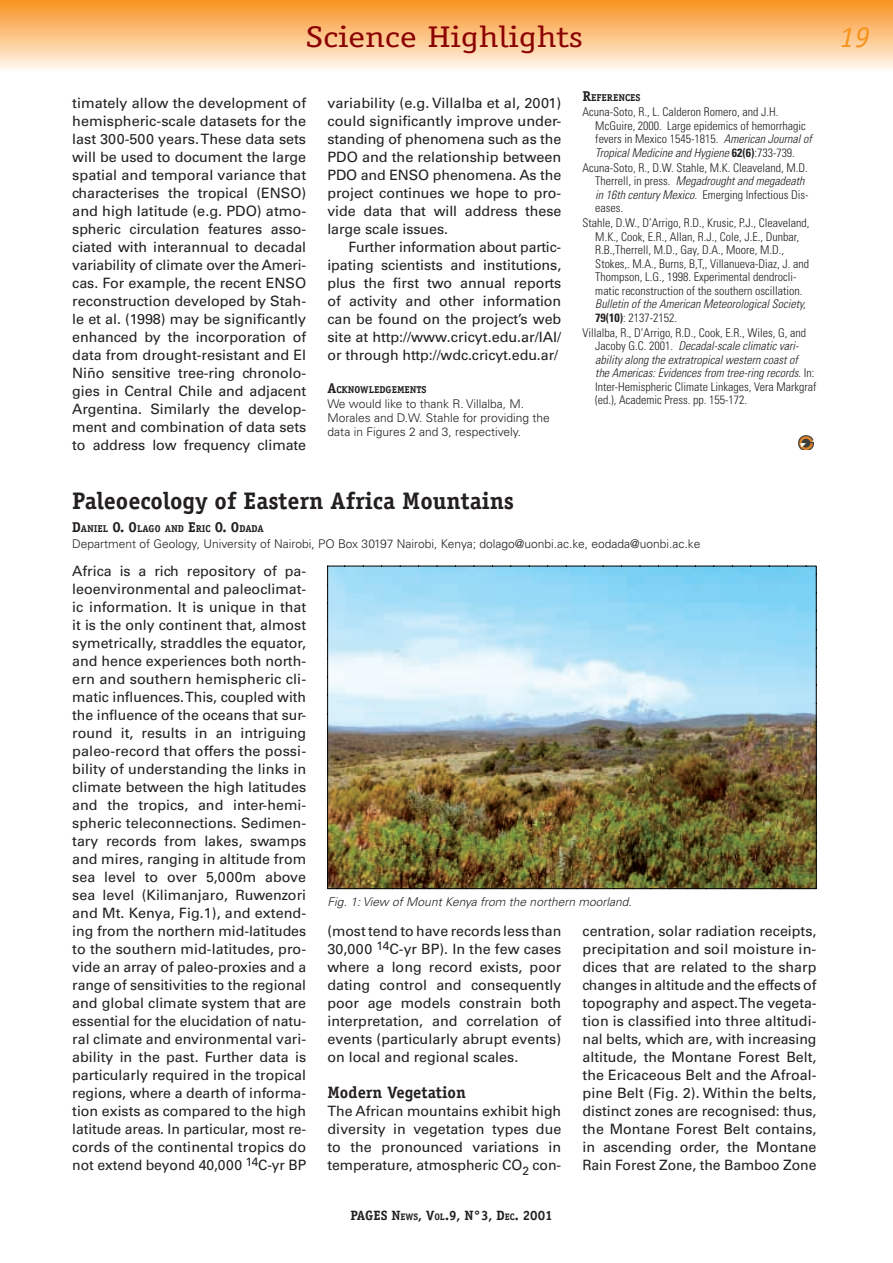
<style>
.page{position:relative;width:893px;height:1263px;background:#fff}
.page>*{position:absolute;margin:0;border:0;box-sizing:border-box;transform-origin:0 0}
.t1{font:30px "Officina Serif";color:#8b0202;scale:1.2 1}
.t2{font:italic 30px "Officina Serif";color:#f7931d}
.t3{font:700 24px "Officina Serif";color:#231f20}
.t4{font:700 16.5px "Officina Serif";color:#231f20}
.t5{font:14.25px/18px "Univers";letter-spacing:-.005em;color:#231f20;text-align:justify}
.t6{font:700 13.5px "Officina Serif";color:#231f20}
.t7{font:300 condensed 12px/13.5px "Univers";color:#231f20}
.t8{font:300 12px/13.8px "Univers";color:#231f20}
.t9{font:italic 300 12px "Univers";color:#231f20}
.t10{font:700 10.05px "Officina Serif";color:#231f20}
.s1{font-size:14.25px}
.s2{font-style:italic}
.s3{font-weight:700}
.s4{font-size:9.45px}
</style>
<div class="page">
<div style="left:0;top:0;width:893px;height:72px;background:linear-gradient(to bottom,#f8911e,#fff9f1)"></div>
<img style="left:798px;top:435px;width:15px;height:14px">
<img style="left:329px;top:568px;width:485px;height:319px">
<div style="left:327px;top:566px;width:489px;height:323px;border:1px dashed #000"></div>
<p class="t1" style="left:306px;top:19px;width:232px">Science Highlights</p>
<p class="t2" style="left:840px;top:19px;width:31px">19</p>
<p class="t5" style="left:72px;top:94px;width:235px">timately allow the development of hemispheric-scale datasets for the last 300-500 years. These data sets will be used to document the large spatial and temporal variance that characterises the tropical (ENSO) and high latitude (e.g. PDO) atmo&shy;spheric circulation features asso&shy;ciated with interannual to decadal variability of climate over the Ameri&shy;cas. For example, the recent ENSO reconstruction developed by Stah&shy;le et al. (1998) may be significantly enhanced by the incorporation of data from drought-resistant and El Niño sensitive tree-ring chronolo&shy;gies in Central Chile and adjacent Argentina. Similarly the develop&shy;ment and combination of data sets to address low frequency climate</p>
<p class="t5" style="left:327px;top:94px;width:235px">variability (e.g. Villalba et al, 2001)</p>
<p class="t5" style="left:327px;top:112px;width:235px">could significantly improve under-</p>
<p class="t5" style="left:327px;top:130px;width:235px">standing of phenomena such as the</p>
<p class="t5" style="left:327px;top:148px;width:235px">PDO and the relationship between</p>
<p class="t5" style="left:327px;top:166px;width:235px">PDO and ENSO phenomena. As the</p>
<p class="t5" style="left:327px;top:184px;width:235px">project continues we hope to pro-</p>
<p class="t5" style="left:327px;top:202px;width:235px">vide data that will address these</p>
<p class="t5" style="left:327px;top:220px;width:122px">large scale issues.</p>
<p class="t5" style="left:349px;top:238px;width:214px">Further information about partic-</p>
<p class="t5" style="left:327px;top:256px;width:235px">ipating scientists and institutions,</p>
<p class="t5" style="left:327px;top:274px;width:235px">plus the first two annual reports</p>
<p class="t5" style="left:327px;top:292px;width:235px">of activity and other information</p>
<p class="t5" style="left:327px;top:310px;width:235px">can be found on the project’s web</p>
<p class="t5" style="left:327px;top:328px;width:235px">site at http://www.cricyt.edu.ar/IAI/</p>
<p class="t5" style="left:327px;top:346px;width:232px">or through http://wdc.cricyt.edu.ar/</p>
<p class="t10" style="left:327px;top:384px;width:101px"><span class="s1">A</span>CKNOWLEDGEMENTS</p>
<p class="t8" style="left:327px;top:397px;width:224px">We would like to thank R. Villalba, M.<br>Morales and D.W. Stahle for providing the data in Figures 2 and 3, respectively.</p>
<p class="t3" style="left:72px;top:487px;width:443px">Paleoecology of Eastern Africa Mountains</p>
<p class="t10" style="left:583px;top:92px;width:60px"><span class="s1">R</span>EFERENCES</p>
<p class="t7" style="left:595px;top:105px;width:218px;text-indent:-13px">Acuna-Soto, R., L. Calderon Romero, and J.H.<br>McGuire, 2000. Large epidemics of hemorrhagic fevers in Mexico 1545-1815. <span class="s2">American Journal of Tropical Medicine and Hygiene</span> <span class="s3">62(6)</span>:733-739.</p>
<p class="t7" style="left:595px;top:161px;width:215px;text-indent:-13px">Acuna-Soto, R., D.W. Stahle, M.K. Cleaveland, M.D.<br>Therrell, in press. <span class="s2">Megadrought and megadeath in 16th century Mexico.</span> Emerging Infectious Dis&shy;eases.</p>
<p class="t7" style="left:595px;top:216px;width:216px;text-indent:-13px">Stahle, D.W., D’Arrigo, R.D., Krusic, P.J., Cleaveland, M.K., Cook, E.R., Allan, R.J., Cole, J.E., Dunbar, R.B.,Therrell, M.D., Gay, D.A., Moore, M.D., Stokes,. M.A., Burns, B,T,, Villanueva-Diaz, J. and Thompson, L.G., 1998. Experimental dendrocli&shy;matic reconstruction of the southern oscillation.<br><span class="s2">Bulletin of the American Meteorological Society, </span><span class="s3">79(10)</span>: 2137-2152.</p>
<p class="t7" style="left:595px;top:326px;width:223px;text-indent:-13px">Villalba, R., D’Arrigo, R.D., Cook, E.R., Wiles, G, and Jacoby G.C. 2001. <span class="s2">Decadal-scale climatic vari&shy;ability along the extratropical western coast of<br>the Americas: Evidences from tree-ring records</span>. In:<br>Inter-Hemispheric Climate Linkages, Vera Markgraf (ed.), Academic Press. pp. 155-172.</p>
<p class="t10" style="left:72px;top:522px;width:193px"><span class="s1">D</span>ANIEL <span class="s1">O. O</span>LAGO AND <span class="s1">E</span>RIC <span class="s1">O. O</span>DADA</p>
<p class="t8" style="left:72px;top:537px;width:630px">Department of Geology, University of Nairobi, PO Box 30197 Nairobi, Kenya; dolago@uonbi.ac.ke, eodada@uonbi.ac.ke</p>
<p class="t5" style="left:72px;top:562px;width:235px">Africa is a rich repository of pa&shy;leoenvironmental and paleoclimat&shy;ic information. It is unique in that it is the only continent that, almost symetrically, straddles the equator, and hence experiences both north&shy;ern and southern hemispheric cli&shy;matic influences. This, coupled with the influence of the oceans that sur&shy;round it, results in an intriguing paleo-record that offers the possi&shy;bility of understanding the links in climate between the high latitudes and the tropics, and inter-hemi&shy;spheric teleconnections. Sedimen&shy;tary records from lakes, swamps and mires, ranging in altitude from sea level to over 5,000m above sea level (Kilimanjaro, Ruwenzori and Mt. Kenya, Fig.1), and extend&shy;ing from the northern mid-latitudes to the southern mid-latitudes, pro&shy;vide an array of paleo-proxies and a range of sensitivities to the regional and global climate system that are essential for the elucidation of natu&shy;ral climate and environmental vari&shy;ability in the past. Further data is particularly required in the tropical regions, where a dearth of informa&shy;tion exists as compared to the high latitude areas. In particular, most re&shy;cords of the continental tropics do not extend beyond 40,000 <sup>14</sup>C-yr BP</p>
<p class="t9" style="left:327px;top:894px;width:306px">Fig. 1: View of Mount Kenya from the northern moorland.</p>
<p class="t5" style="left:327px;top:922px;width:235px">(most tend to have records less than 30,000 <sup>14</sup>C-yr BP). In the few cases where a long record exists, poor dating control and consequently poor age models constrain both interpretation, and correlation of events (particularly abrupt events) on local and regional scales.</p>
<p class="t4" style="left:327px;top:1083px;width:140px">Modern Vegetation</p>
<p class="t5" style="left:327px;top:1102px;width:235px">The African mountains exhibit high diversity in vegetation types due to the pronounced variations in temperature, atmospheric CO<sub>2</sub> con-</p>
<p class="t5" style="left:583px;top:922px;width:235px">centration, solar radiation receipts, precipitation and soil moisture in&shy;dices that are related to the sharp changes in altitude and the effects of topography and aspect. The vegeta&shy;tion is classified into three altitudi&shy;nal belts, which are, with increasing altitude, the Montane Forest Belt, the Ericaceous Belt and the Afroal&shy;pine Belt (Fig. 2). Within the belts, distinct zones are recognised: thus, the Montane Forest Belt contains, in ascending order, the Montane Rain Forest Zone, the Bamboo Zone</p>
<p class="t6" style="left:350px;top:1207px;width:204px">PAGES N<span class="s4">EWS</span>, V<span class="s4">OL</span>.9, N°3, D<span class="s4">EC</span>. 2001</p>
</div>
